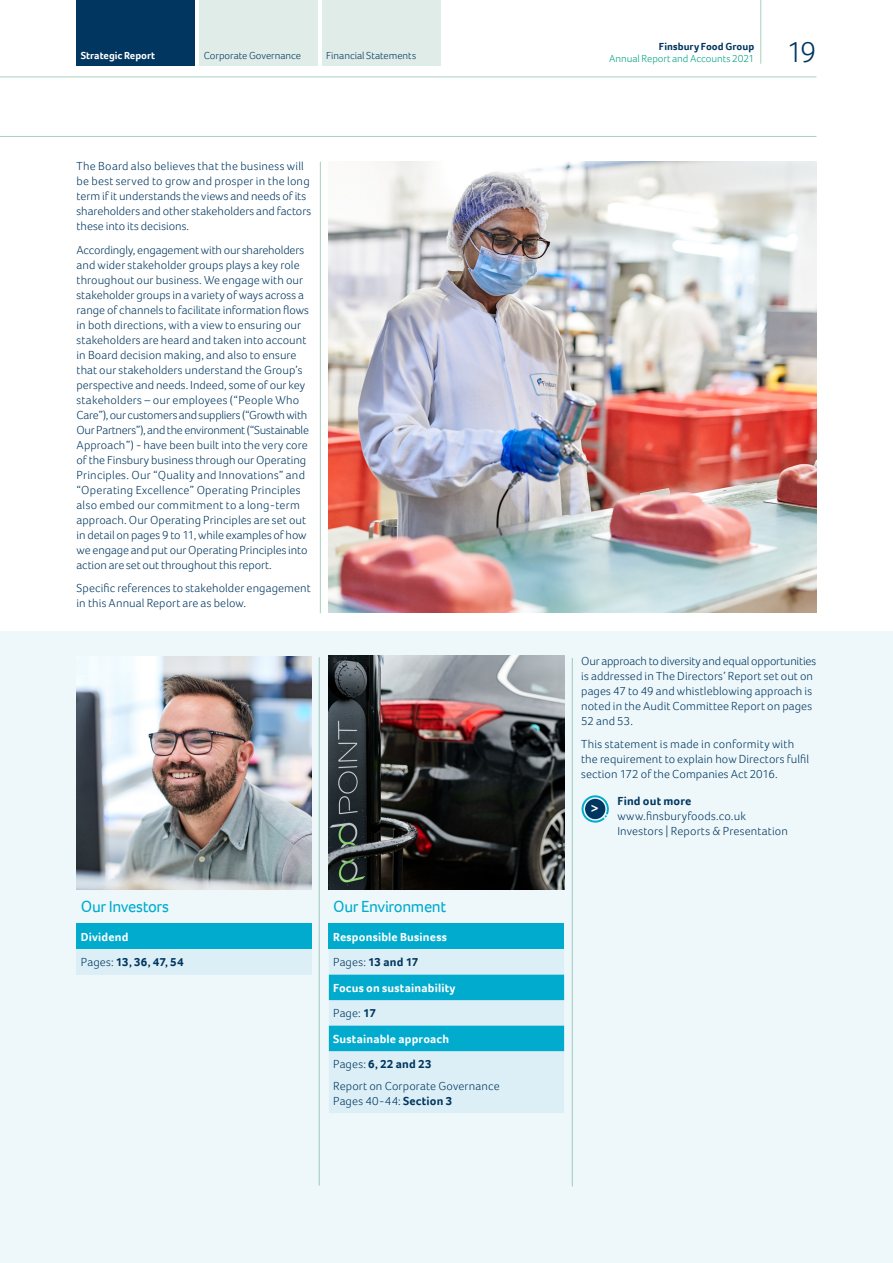
<style>
.page{position:relative;width:893px;height:1263px;background:#fff}
.page>*{position:absolute;margin:0;border:0;box-sizing:border-box;transform-origin:0 0}
.t1{font:300 30px "Foco";color:#00365f}
.t2{font:16.8px "Foco";color:#fff}
.t3{font:16.5px "Foco";letter-spacing:-.025em;color:#00abcd}
.t4{font:300 12px/15px "Foco";letter-spacing:.005em;color:#00365f}
.t5{font:700 12px/25.5px "Foco";letter-spacing:.015em;color:#fff}
.t6{font:700 12px/25.5px "Foco";letter-spacing:.015em;color:#00365f}
.t7{font:300 10.5px "Foco";color:#00365f}
.t8{font:300 10.5px "Foco";letter-spacing:-.005em;color:#00a182}
.t9{font:700 10.5px "Foco";letter-spacing:.005em;color:#00365f}
.t10{font:700 10.5px "Foco";color:#fff}
.s1{color:#fff}
.s2{font-weight:300}
.s3{font-weight:300;color:#00365f}
.s4{color:#00365f}
.s5{font-weight:700}
</style>
<div class="page">
<hr style="left:760px;top:0;width:1px;height:64px;background:#a7d0c0">
<hr style="left:0;top:77px;width:816px;height:1px;background:#a7d0c0">
<div style="left:322px;top:0;width:118px;height:66px;background:#dfece7"></div>
<div style="left:77px;top:0;width:118px;height:66px;background:#00365f"></div>
<div style="left:199px;top:0;width:119px;height:66px;background:#dfece7"></div>
<hr style="left:0;top:136px;width:816px;height:1px;background:#a7d0c0">
<div style="left:0;top:631px;width:893px;height:632px;background:#eef8fb"></div>
<svg style="left:581px;top:795px;width:28px;height:28px"></svg>
<div style="left:585px;top:799px;width:20px;height:20px;background:#00365f;border-radius:50%"></div>
<img style="left:77px;top:656px;width:235px;height:233px">
<img style="left:329px;top:656px;width:235px;height:233px">
<div style="left:77px;top:923px;width:235px;height:26px;background:#00abcd"></div>
<div style="left:77px;top:949px;width:235px;height:26px;background:#dceff7"></div>
<div style="left:329px;top:923px;width:235px;height:26px;background:#00abcd"></div>
<svg style="left:329px;top:949px;width:235px;height:164px;background:#97d9e9"></svg>
<img style="left:329px;top:162px;width:487px;height:450px">
<hr style="left:320px;top:162px;width:1px;height:451px;background:#a7d0c0">
<hr style="left:572px;top:658px;width:1px;height:528px;background:#a7d0c0">
<hr style="left:319px;top:657px;width:1px;height:528px;background:#a7d0c0">
<p class="t9" style="left:659px;top:39px;width:97px">Finsbury Food Group</p>
<p class="t10" style="left:81px;top:49px;width:76px">Strategic Report</p>
<p class="t7" style="left:204px;top:50px;width:99px">Corporate Governance</p>
<p class="t7" style="left:326px;top:50px;width:91px">Financial Statements</p>
<p class="t8" style="left:609px;top:52px;width:147px">Annual Report and Accounts 2021</p>
<h1 class="t1" style="left:786px;top:34px;width:31px">19</h1>
<p class="t4" style="left:77px;top:158px;width:236px">The Board also believes that the business will be best served to grow and prosper in the long term if it understands the views and needs of its shareholders and other stakeholders and factors these into its decisions.</p>
<p class="t4" style="left:77px;top:242px;width:234px">Accordingly, engagement with our shareholders and wider stakeholder groups plays a key role throughout our business. We engage with our stakeholder groups in a variety of ways across a range of channels to facilitate information flows in both directions, with a view to ensuring our stakeholders are heard and taken into account in Board decision making, and also to ensure that our stakeholders understand the Group’s perspective and needs. Indeed, some of our key stakeholders – our employees (“People Who Care”), our customers and suppliers (“Growth with Our Partners”), and the environment (“Sustainable Approach”) - have been built into the very core of the Finsbury business through our Operating Principles. Our “Quality and Innovations” and “Operating Excellence” Operating Principles also embed our commitment to a long-term approach. Our Operating Principles are set out in detail on pages 9 to 11, while examples of how we engage and put our Operating Principles into action are set out throughout this report.</p>
<p class="t4" style="left:77px;top:580px;width:236px">Specific references to stakeholder engagement in this Annual Report are as below.</p>
<p class="t4" style="left:581px;top:653px;width:237px">Our approach to diversity and equal opportunities is addressed in The Directors’ Report set out on pages 47 to 49 and whistleblowing approach is noted in the Audit Committee Report on pages 52 and 53.</p>
<p class="t4" style="left:581px;top:737px;width:230px">This statement is made in conformity with the requirement to explain how Directors fulfil section 172 of the Companies Act 2016.</p>
<h3 class="t3" style="left:81px;top:896px;width:90px">Our Investors</h3>
<p class="t6" style="left:81px;top:924px;width:104px"><span class="s1">Dividend<br></span><span class="s2">Pages:</span> 13, 36, 47, 54</p>
<h3 class="t3" style="left:333px;top:896px;width:115px">Our Environment</h3>
<p class="t5" style="left:333px;top:924px;width:124px">Responsible Business<br><span class="s3">Pages:</span> <span class="s4">13 and 17<br></span>Focus on sustainability<br><span class="s3">Page:</span> <span class="s4">17<br></span>Sustainable approach<br><span class="s3">Pages:</span> <span class="s4">6, 22 and 23</span></p>
<p class="t4" style="left:333px;top:1078px;width:168px">Report on Corporate Governance<br>Pages 40-44: <span class="s5">Section 3</span></p>
<h2 class="t2" style="left:590px;top:797px;width:11px">&gt;</h2>
<p class="t6" style="left:617px;top:788px;width:76px">Find out more</p>
<p class="t4" style="left:617px;top:808px;width:172px">www.finsburyfoods.co.uk<br>Investors | Reports &amp; Presentation</p>
</div>
